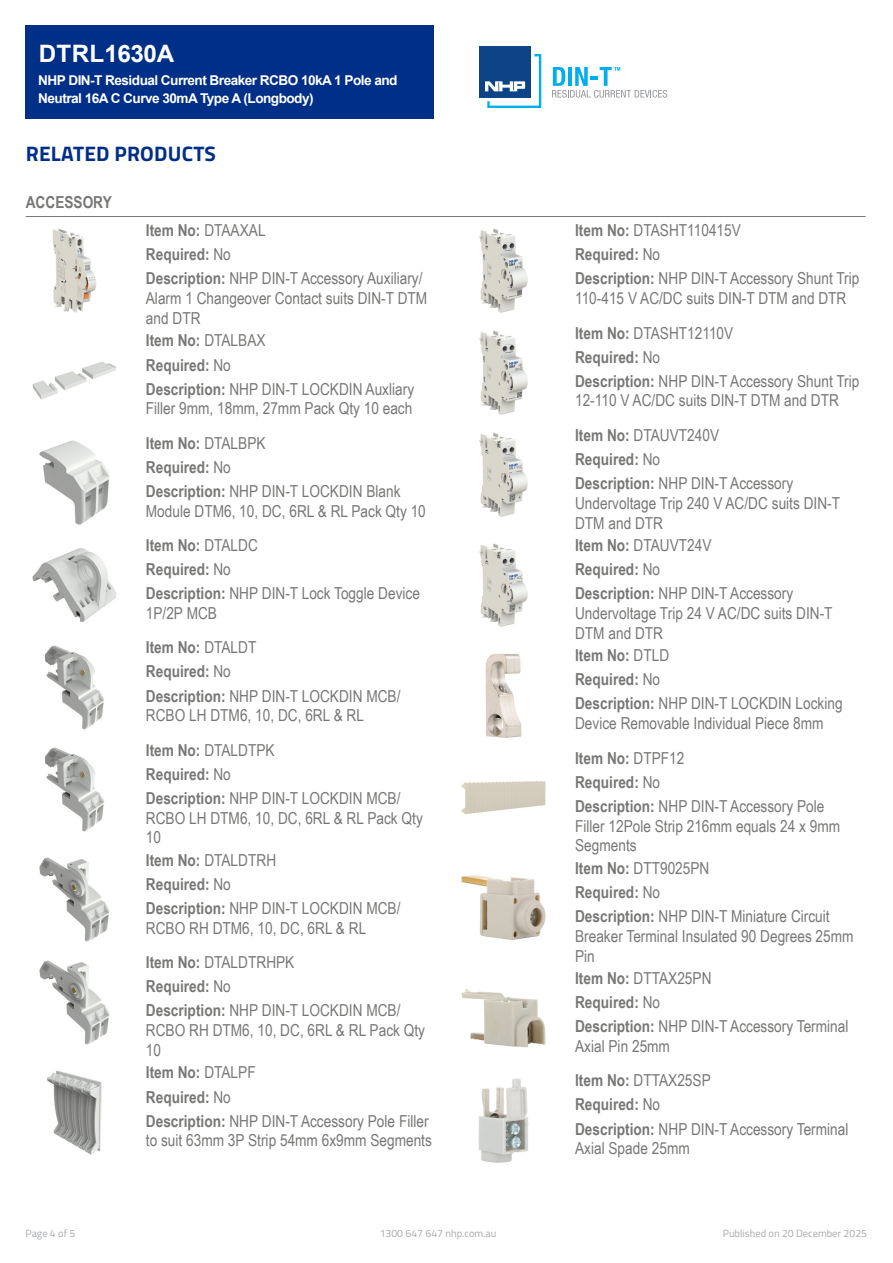
<style>
.page{position:relative;width:893px;height:1263px;background:#fff}
.page>*{position:absolute;margin:0;border:0;box-sizing:border-box;transform-origin:0 0}
.Item_Number{font:700 24px "Arial";color:#fff}
.t1{font:700 21px "Titillium";letter-spacing:.01em;color:#002f87}
.t2{font:16.5px/24px "Arial Narrow";color:#777876}
.t3{font:700 16.5px/24px "Arial Narrow";color:#777876}
.Display_Name{font:700 13.5px/18px "Arial";letter-spacing:-.04em;color:#fff}
.t4{font:10.5px "Titillium";color:#a7a9ac}
.s1{font-weight:700}
.s2{font-weight:400}
</style>
<div class="page">
<div style="left:26px;top:26px;width:408px;height:93px;background:#002f87"></div>
<hr style="left:26px;top:216px;width:840px;height:1px;background:#777876">
<img style="left:52px;top:228px;width:45px;height:85px">
<img style="left:32px;top:361px;width:85px;height:39px">
<img style="left:39px;top:440px;width:71px;height:85px">
<img style="left:32px;top:548px;width:85px;height:74px">
<img style="left:44px;top:645px;width:60px;height:85px">
<img style="left:44px;top:747px;width:60px;height:85px">
<img style="left:39px;top:857px;width:71px;height:85px">
<img style="left:39px;top:960px;width:71px;height:85px">
<img style="left:47px;top:1070px;width:55px;height:85px">
<img style="left:479px;top:228px;width:49px;height:85px">
<img style="left:479px;top:330px;width:49px;height:85px">
<img style="left:479px;top:432px;width:49px;height:85px">
<img style="left:479px;top:543px;width:49px;height:84px">
<img style="left:485px;top:653px;width:37px;height:85px">
<img style="left:461px;top:781px;width:85px;height:34px">
<img style="left:461px;top:875px;width:85px;height:65px">
<img style="left:461px;top:989px;width:85px;height:59px">
<img style="left:478px;top:1078px;width:51px;height:85px">
<svg style="left:552px;top:67px;width:115px;height:31px"></svg>
<div style="left:479px;top:46px;width:52px;height:51px;background:#0d4486"></div>
<svg style="left:485px;top:54px;width:56px;height:54px"></svg>
<p class="Item_Number" style="left:39px;top:37px;width:137px">DTRL1630A</p>
<p class="Display_Name" style="left:38px;top:71px;width:361px">NHP DIN-T Residual Current Breaker RCBO 10kA 1 Pole and<br>Neutral 16A C Curve 30mA Type A (Longbody)</p>
<p class="t1" style="left:26px;top:137px;width:192px">RELATED PRODUCTS</p>
<p class="t3" style="left:26px;top:189px;width:88px">ACCESSORY</p>
<p class="t2" style="left:146px;top:218px;width:278px"><span class="s1">Item No:</span> DTAAXAL<br><span class="s1">Required:</span> No<br><span class="s1">Description:</span> NHP DIN-T Accessory Auxiliary/</p>
<p class="t2" style="left:146px;top:288px;width:283px;line-height:19.8px">Alarm 1 Changeover Contact suits DIN-T DTM and DTR</p>
<p class="t2" style="left:146px;top:328px;width:270px"><span class="s1">Item No:</span> DTALBAX<br><span class="s1">Required:</span> No<br><span class="s1">Description:</span> NHP DIN-T LOCKDIN Auxliary</p>
<p class="t2" style="left:146px;top:391px;width:268px;line-height:34.3px">Filler 9mm, 18mm, 27mm Pack Qty 10 each<br><span class="s1">Item No:</span> DTALBPK</p>
<p class="t2" style="left:146px;top:454px;width:256px"><span class="s1">Required:</span> No<br><span class="s1">Description:</span> NHP DIN-T LOCKDIN Blank</p>
<p class="t2" style="left:146px;top:493px;width:281px;line-height:34.3px">Module DTM6, 10, DC, 6RL &amp; RL Pack Qty 10<br><span class="s1">Item No:</span> DTALDC</p>
<p class="t2" style="left:146px;top:557px;width:276px"><span class="s1">Required:</span> No<br><span class="s1">Description:</span> NHP DIN-T Lock Toggle Device</p>
<p class="t2" style="left:146px;top:595px;width:112px;line-height:34.3px">1P/2P MCB<br><span class="s1">Item No:</span> DTALDT</p>
<p class="t3" style="left:146px;top:659px;width:256px">Required: <span class="s2">No<br></span>Description: <span class="s2">NHP DIN-T LOCKDIN MCB/</span></p>
<p class="t2" style="left:146px;top:698px;width:220px;line-height:34.3px">RCBO LH DTM6, 10, DC, 6RL &amp; RL<br><span class="s1">Item No:</span> DTALDTPK</p>
<p class="t3" style="left:146px;top:761px;width:256px">Required: <span class="s2">No<br></span>Description: <span class="s2">NHP DIN-T LOCKDIN MCB/</span></p>
<p class="t2" style="left:146px;top:807px;width:278px;line-height:19.8px">RCBO LH DTM6, 10, DC, 6RL &amp; RL Pack Qty<br>10</p>
<p class="t2" style="left:146px;top:847px;width:256px"><span class="s1">Item No:</span> DTALDTRH<br><span class="s1">Required:</span> No<br><span class="s1">Description:</span> NHP DIN-T LOCKDIN MCB/</p>
<p class="t2" style="left:146px;top:910px;width:222px;line-height:34.3px">RCBO RH DTM6, 10, DC, 6RL &amp; RL<br><span class="s1">Item No:</span> DTALDTRHPK</p>
<p class="t3" style="left:146px;top:974px;width:256px">Required: <span class="s2">No<br></span>Description: <span class="s2">NHP DIN-T LOCKDIN MCB/</span></p>
<p class="t2" style="left:146px;top:1020px;width:281px;line-height:19.8px">RCBO RH DTM6, 10, DC, 6RL &amp; RL Pack Qty<br>10</p>
<p class="t2" style="left:146px;top:1060px;width:284px"><span class="s1">Item No:</span> DTALPF<br><span class="s1">Required:</span> No<br><span class="s1">Description:</span> NHP DIN-T Accessory Pole Filler</p>
<p class="t2" style="left:146px;top:1128px;width:288px">to suit 63mm 3P Strip 54mm 6x9mm Segments</p>
<p class="t2" style="left:575px;top:218px;width:286px"><span class="s1">Item No:</span> DTASHT110415V<br><span class="s1">Required:</span> No<br><span class="s1">Description:</span> NHP DIN-T Accessory Shunt Trip</p>
<p class="t2" style="left:575px;top:281px;width:273px;line-height:34.3px">110-415 V AC/DC suits DIN-T DTM and DTR<br><span class="s1">Item No:</span> DTASHT12110V</p>
<p class="t2" style="left:575px;top:344px;width:286px"><span class="s1">Required:</span> No<br><span class="s1">Description:</span> NHP DIN-T Accessory Shunt Trip</p>
<p class="t2" style="left:575px;top:383px;width:265px;line-height:34.3px">12-110 V AC/DC suits DIN-T DTM and DTR<br><span class="s1">Item No:</span> DTAUVT240V</p>
<p class="t3" style="left:575px;top:446px;width:220px">Required: <span class="s2">No<br></span>Description: <span class="s2">NHP DIN-T Accessory</span></p>
<p class="t2" style="left:575px;top:492px;width:267px;line-height:19.8px">Undervoltage Trip 240 V AC/DC suits DIN-T<br>DTM and DTR</p>
<p class="t3" style="left:575px;top:532px;width:220px">Item No: <span class="s2">DTAUVT24V<br></span>Required: <span class="s2">No<br></span>Description: <span class="s2">NHP DIN-T Accessory</span></p>
<p class="t2" style="left:575px;top:603px;width:259px;line-height:19.8px">Undervoltage Trip 24 V AC/DC suits DIN-T<br>DTM and DTR</p>
<p class="t3" style="left:575px;top:643px;width:269px">Item No: <span class="s2">DTLD<br></span>Required: <span class="s2">No<br></span>Description: <span class="s2">NHP DIN-T LOCKDIN Locking</span></p>
<p class="t2" style="left:575px;top:706px;width:250px;line-height:34.3px">Device Removable Individual Piece 8mm<br><span class="s1">Item No:</span> DTPF12</p>
<p class="t2" style="left:575px;top:769px;width:251px"><span class="s1">Required:</span> No<br><span class="s1">Description:</span> NHP DIN-T Accessory Pole</p>
<p class="t2" style="left:575px;top:815px;width:267px;line-height:19.8px">Filler 12Pole Strip 216mm equals 24 x 9mm<br>Segments</p>
<p class="t2" style="left:575px;top:855px;width:256px"><span class="s1">Item No:</span> DTT9025PN<br><span class="s1">Required:</span> No<br><span class="s1">Description:</span> NHP DIN-T Miniature Circuit</p>
<p class="t2" style="left:575px;top:925px;width:280px;line-height:19.8px">Breaker Terminal Insulated 90 Degrees 25mm<br>Pin</p>
<p class="t2" style="left:575px;top:966px;width:275px"><span class="s1">Item No:</span> DTTAX25PN<br><span class="s1">Required:</span> No<br><span class="s1">Description:</span> NHP DIN-T Accessory Terminal</p>
<p class="t2" style="left:575px;top:1028px;width:137px;line-height:34.3px">Axial Pin 25mm<br><span class="s1">Item No:</span> DTTAX25SP</p>
<p class="t2" style="left:575px;top:1092px;width:275px"><span class="s1">Required:</span> No<br><span class="s1">Description:</span> NHP DIN-T Accessory Terminal</p>
<p class="t2" style="left:575px;top:1136px;width:116px">Axial Spade 25mm</p>
<p class="t4" style="left:26px;top:1226px;width:51px">Page 4 of 5</p>
<p class="t4" style="left:380px;top:1226px;width:118px">1300 647 647 nhp.com.au</p>
<p class="t4" style="left:723px;top:1226px;width:146px">Published on 20 December 2025</p>
</div>
